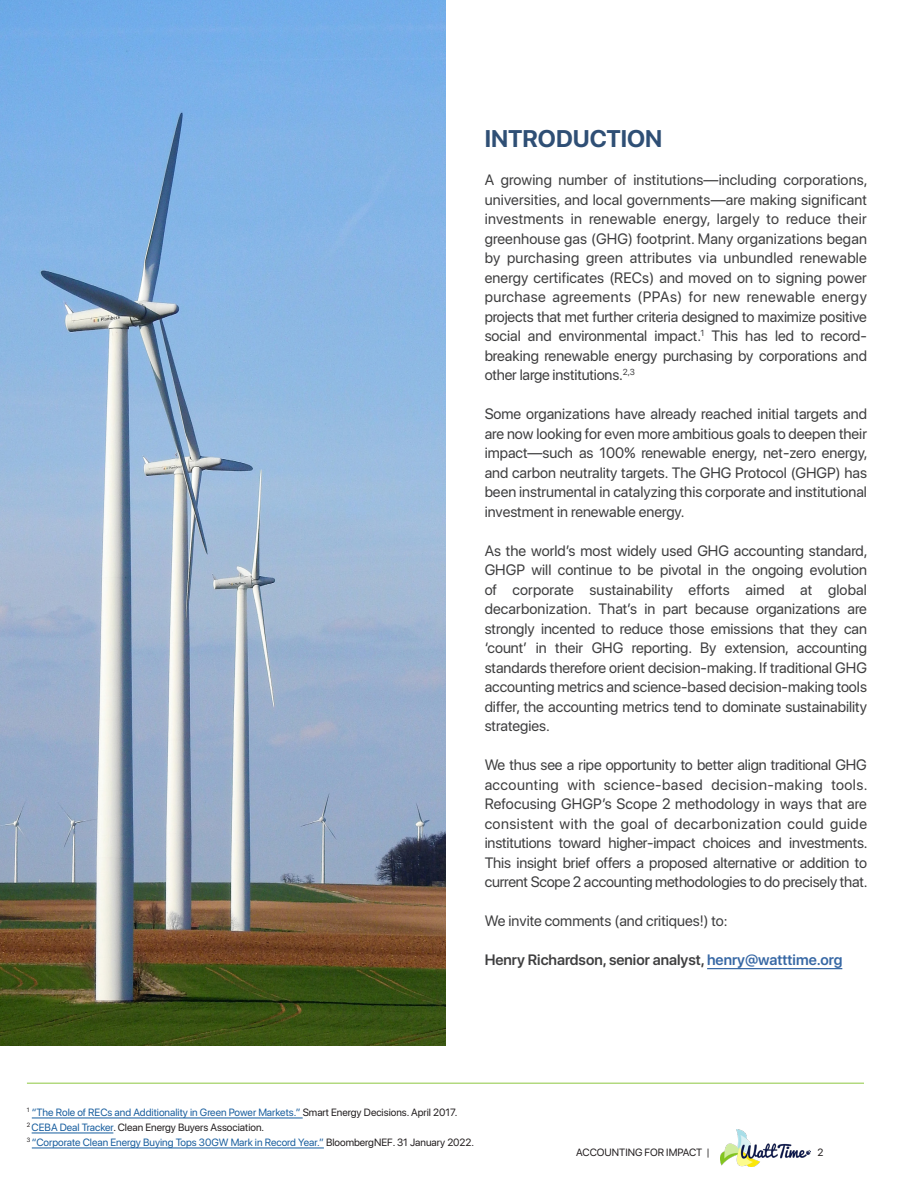
<style>
.page{position:relative;width:918px;height:1188px;background:#fff}
.page>*{position:absolute;margin:0;border:0;box-sizing:border-box;transform-origin:0 0}
.t1{font:700 24px "SF Pro Display";color:#2f4f75}
.t2{font:15px/19.5px "SF Pro Display";color:#3e3e3f;text-align:justify}
.t3{font:600 15px "SF Pro Display";color:#3e3e3f}
.t4{font:10.5px "SF Pro Display";color:#175d9e}
.t5{font:10.5px "SF Pro Display";color:#231f20}
.s1{color:#3667a4}
.s2{color:#231f20}
.s3{color:#175d9e}
</style>
<div class="page">
<img style="left:720px;top:1130px;width:90px;height:36px">
<img style="left:0;top:0;width:446px;height:1045px">
<hr style="left:707px;top:968px;width:135px;height:1px;background:#3667a4">
<hr style="left:32px;top:1118px;width:271px;height:1px;background:#175d9e">
<hr style="left:32px;top:1133px;width:81px;height:1px;background:#175d9e">
<hr style="left:32px;top:1148px;width:292px;height:1px;background:#175d9e">
<hr style="left:27px;top:1083px;width:837px;height:1px;background:#8ec741">
<p class="t1" style="left:485px;top:122px;width:179px">INTRODUCTION</p>
<p class="t2" style="left:485px;top:169px;width:385px">A growing number of institutions—including corporations, universities, and local governments—are making significant investments in renewable energy, largely to reduce their greenhouse gas (GHG) footprint. Many organizations began by purchasing green attributes via unbundled renewable energy certificates (RECs) and moved on to signing power purchase agreements (PPAs) for new renewable energy projects that met further criteria designed to maximize positive social and environmental impact.<sup>1</sup> This has led to record&shy;breaking renewable energy purchasing by corporations and other large institutions.<sup>2,3</sup></p>
<p class="t2" style="left:485px;top:403px;width:385px">Some organizations have already reached initial targets and are now looking for even more ambitious goals to deepen their impact—such as 100% renewable energy, net-zero energy, and carbon neutrality targets. The GHG Protocol (GHGP) has been instrumental in catalyzing this corporate and institutional investment in renewable energy.</p>
<p class="t2" style="left:485px;top:540px;width:385px">As the world’s most widely used GHG accounting standard, GHGP will continue to be pivotal in the ongoing evolution of corporate sustainability efforts aimed at global decarbonization. That’s in part because organizations are strongly incented to reduce those emissions that they can ‘count’ in their GHG reporting. By extension, accounting standards therefore orient decision-making. If traditional GHG accounting metrics and science-based decision-making tools differ, the accounting metrics tend to dominate sustainability strategies.</p>
<p class="t2" style="left:485px;top:754px;width:385px">We thus see a ripe opportunity to better align traditional GHG accounting with science-based decision-making tools.<br>Refocusing GHGP’s Scope 2 methodology in ways that are consistent with the goal of decarbonization could guide institutions toward higher-impact choices and investments.<br>This insight brief offers a proposed alternative or addition to current Scope 2 accounting methodologies to do precisely that.</p>
<p class="t2" style="left:485px;top:910px;width:245px">We invite comments (and critiques!) to:</p>
<p class="t3" style="left:485px;top:949px;width:359px">Henry Richardson, senior analyst, <span class="s1">henry@watttime.org</span></p>
<p class="t4" style="left:27px;top:1104px;width:432px"><sup>1</sup> “The Role of RECs and Additionality in Green Power Markets.” <span class="s2">Smart Energy Decisions. April 2017.</span></p>
<p class="t5" style="left:27px;top:1119px;width:239px"><sup>2</sup> <span class="s3">CEBA Deal Tracker</span>. Clean Energy Buyers Association.</p>
<p class="t4" style="left:27px;top:1134px;width:449px"><sup>3</sup> “Corporate Clean Energy Buying Tops 30GW Mark in Record Year.” <span class="s2">BloombergNEF. 31 January 2022.</span></p>
<p class="t5" style="left:576px;top:1145px;width:135px">ACCOUNTING FOR IMPACT |</p>
<p class="t5" style="left:818px;top:1145px;width:7px">2</p>
</div>
